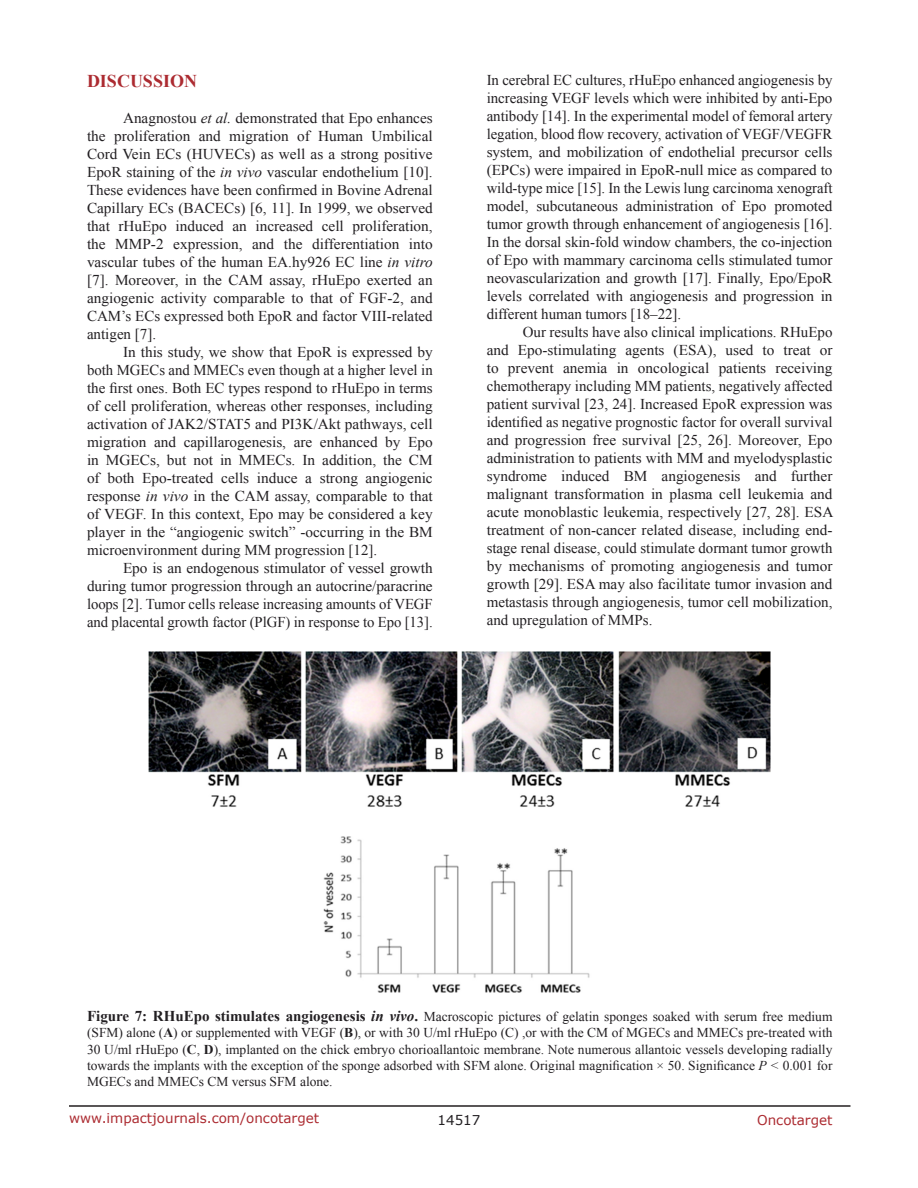
<style>
.page{position:relative;width:918px;height:1188px;background:#fff}
.page>*{position:absolute;margin:0;border:0;box-sizing:border-box;transform-origin:0 0}
.Heading{font:700 18px "Times New Roman";color:#ac2b31}
.BodyText{font:15px/18px "Times New Roman";color:#221f22;text-align:justify}
.FigureText{font:13.5px/16.2px "Times New Roman";color:#221f22;text-align:justify}
.t1{font:13.5px "Verdana";color:#ac2b31}
.t2{font:13.5px "Verdana";color:#221f22}
.s1{font-style:italic}
.s2{font-weight:700;font-size:15px}
.s3{font-weight:700;font-style:italic;font-size:15px}
.s4{font-weight:700}
</style>
<div class="page">
<hr style="left:69px;top:1105px;width:781px;height:2px;background:#231f20">
<img style="left:148px;top:651px;width:622px;height:342px">
<p class="Heading" style="left:87px;top:69px;width:112px">DISCUSSION</p>
<p class="BodyText" style="left:87px;top:109px;width:347px;text-indent:36px">Anagnostou <span class="s1">et al.</span> demonstrated that Epo enhances the proliferation and migration of Human Umbilical Cord Vein ECs (HUVECs) as well as a strong positive EpoR staining of the <span class="s1">in vivo</span> vascular endothelium [10].<br>These evidences have been confirmed in Bovine Adrenal Capillary ECs (BACECs) [6, 11]. In 1999, we observed that rHuEpo induced an increased cell proliferation, the MMP-2 expression, and the differentiation into vascular tubes of the human EA.hy926 EC line <span class="s1">in vitro </span>[7]. Moreover, in the CAM assay, rHuEpo exerted an angiogenic activity comparable to that of FGF-2, and CAM’s ECs expressed both EpoR and factor VIII-related antigen [7].</p>
<p class="BodyText" style="left:87px;top:343px;width:347px;text-indent:36px">In this study, we show that EpoR is expressed by both MGECs and MMECs even though at a higher level in the first ones. Both EC types respond to rHuEpo in terms of cell proliferation, whereas other responses, including activation of JAK2/STAT5 and PI3K/Akt pathways, cell migration and capillarogenesis, are enhanced by Epo in MGECs, but not in MMECs. In addition, the CM of both Epo-treated cells induce a strong angiogenic response <span class="s1">in vivo</span> in the CAM assay, comparable to that of VEGF. In this context, Epo may be considered a key player in the “angiogenic switch” -occurring in the BM microenvironment during MM progression [12].</p>
<p class="BodyText" style="left:87px;top:559px;width:347px;text-indent:36px">Epo is an endogenous stimulator of vessel growth during tumor progression through an autocrine/paracrine loops [2]. Tumor cells release increasing amounts of VEGF and placental growth factor (PlGF) in response to Epo [13].</p>
<p class="BodyText" style="left:487px;top:71px;width:347px">In cerebral EC cultures, rHuEpo enhanced angiogenesis by increasing VEGF levels which were inhibited by anti-Epo antibody [14]. In the experimental model of femoral artery legation, blood flow recovery, activation of VEGF/VEGFR system, and mobilization of endothelial precursor cells (EPCs) were impaired in EpoR-null mice as compared to wild-type mice [15]. In the Lewis lung carcinoma xenograft model, subcutaneous administration of Epo promoted tumor growth through enhancement of angiogenesis [16].<br>In the dorsal skin-fold window chambers, the co-injection of Epo with mammary carcinoma cells stimulated tumor neovascularization and growth [17]. Finally, Epo/EpoR levels correlated with angiogenesis and progression in different human tumors [18–22].</p>
<p class="BodyText" style="left:487px;top:323px;width:348px;text-indent:36px">Our results have also clinical implications. RHuEpo and Epo-stimulating agents (ESA), used to treat or to prevent anemia in oncological patients receiving chemotherapy including MM patients, negatively affected patient survival [23, 24]. Increased EpoR expression was identified as negative prognostic factor for overall survival and progression free survival [25, 26]. Moreover, Epo administration to patients with MM and myelodysplastic syndrome induced BM angiogenesis and further malignant transformation in plasma cell leukemia and acute monoblastic leukemia, respectively [27, 28]. ESA treatment of non-cancer related disease, including end&shy;stage renal disease, could stimulate dormant tumor growth by mechanisms of promoting angiogenesis and tumor growth [29]. ESA may also facilitate tumor invasion and metastasis through angiogenesis, tumor cell mobilization, and upregulation of MMPs.</p>
<p class="FigureText" style="left:87px;top:1008px;width:747px"><span class="s2">Figure 7: RHuEpo stimulates angiogenesis</span> <span class="s3">in vivo</span><span class="s2">.</span> Macroscopic pictures of gelatin sponges soaked with serum free medium (SFM) alone (<span class="s4">A</span>) or supplemented with VEGF (<span class="s4">B</span>), or with 30 U/ml rHuEpo (C) ,or with the CM of MGECs and MMECs pre-treated with 30 U/ml rHuEpo (<span class="s4">C</span>, <span class="s4">D</span>), implanted on the chick embryo chorioallantoic membrane. Note numerous allantoic vessels developing radially towards the implants with the exception of the sponge adsorbed with SFM alone. Original magnification × 50. Significance <span class="s1">P &lt;</span> 0.001 for MGECs and MMECs CM versus SFM alone.</p>
<p class="t1" style="left:69px;top:1109px;width:252px">www.impactjournals.com/oncotarget</p>
<p class="t2" style="left:438px;top:1111px;width:44px">14517</p>
<p class="t1" style="left:757px;top:1111px;width:77px">Oncotarget</p>
</div>
